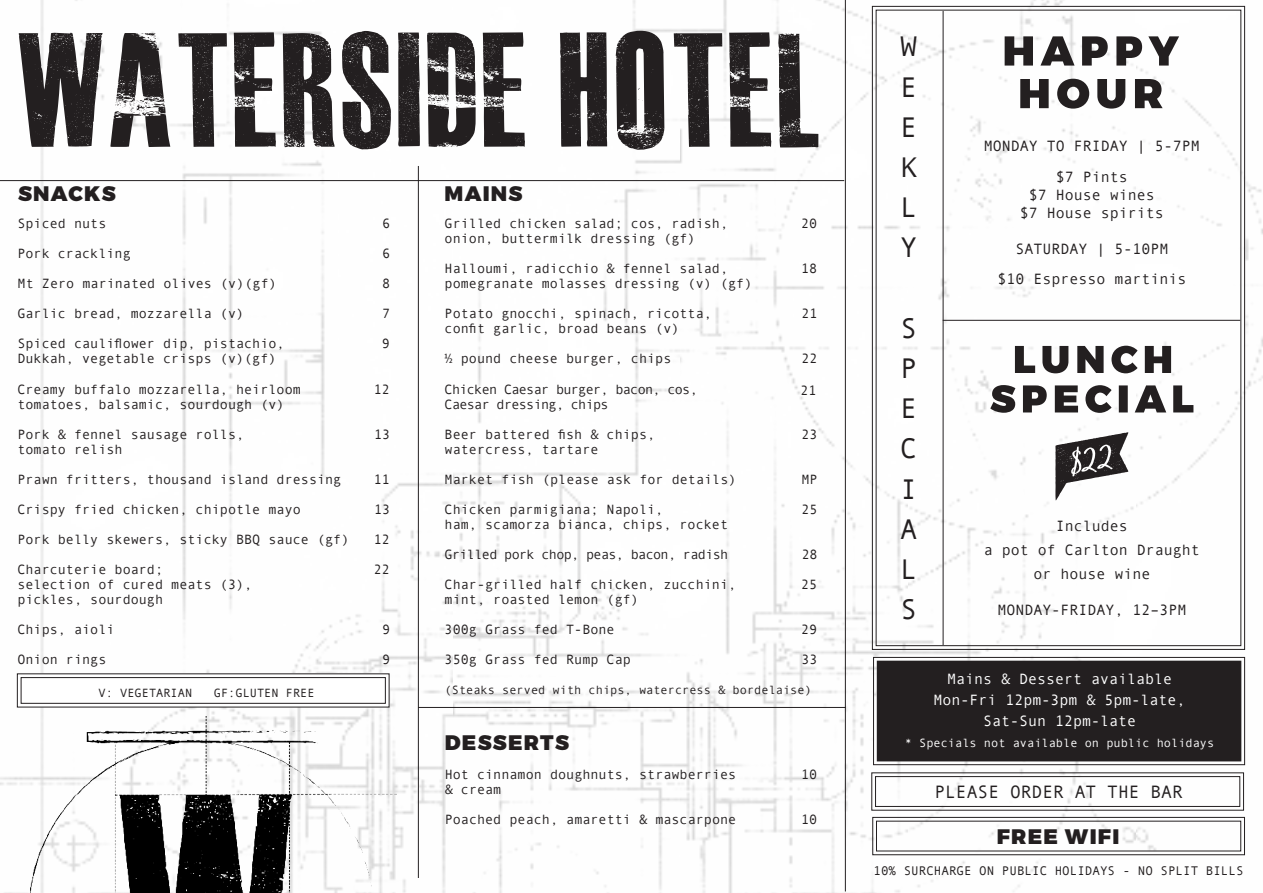
<style>
.page{position:relative;width:1263px;height:893px;background:#fff}
.page>*{position:absolute;margin:0;border:0;box-sizing:border-box;transform-origin:0 0}
.t1{font:28.5px/40.2px "Andale Mono";color:#231f20;text-align:justify}
.t2{font:900 21px "Montserrat";letter-spacing:.06em;color:#231f20}
.t3{font:18px "Andale Mono";color:#231f20}
.t4{font:15px/24px "Andale Mono";color:#231f20;text-align:center}
.t5{font:15px/21px "Andale Mono";color:#fff;text-align:center}
.t6{font:13.5px/15px "Andale Mono";color:#231f20}
.t7{font:13.5px/15px "Andale Mono";letter-spacing:-.05em;color:#231f20}
.t8{font:12.6px "Andale Mono";color:#231f20}
.t9{font:12px "Andale Mono";color:#231f20}
.t10{font:12px "Andale Mono";color:#fff}
</style>
<div class="page">
<img style="left:0;top:0;width:1263px;height:893px">
<img style="left:13px;top:716px;width:383px;height:177px">
<hr style="left:418px;top:166px;width:1px;height:712px;background:#231f20">
<hr style="left:845px;top:0;width:1px;height:891px;background:#231f20">
<svg style="left:19px;top:31px;width:799px;height:119px"></svg>
<svg style="left:872px;top:6px;width:373px;height:644px"></svg>
<svg style="left:1020px;top:79px;width:143px;height:30px"></svg>
<svg style="left:1005px;top:36px;width:174px;height:30px"></svg>
<svg style="left:990px;top:385px;width:203px;height:28px"></svg>
<svg style="left:1015px;top:346px;width:156px;height:27px"></svg>
<hr style="left:943px;top:320px;width:297px;height:1px;background:#231f20">
<hr style="left:418px;top:707px;width:428px;height:1px;background:#231f20">
<svg style="left:873px;top:657px;width:372px;height:108px"></svg>
<div style="left:877px;top:661px;width:364px;height:100px;background:#231f20"></div>
<svg style="left:1055px;top:432px;width:73px;height:68px"></svg>
<hr style="left:943px;top:11px;width:1px;height:634px;background:#231f20">
<hr style="left:0;top:180px;width:844px;height:1px;background:#231f20">
<svg style="left:17px;top:673px;width:373px;height:35px"></svg>
<div style="left:21px;top:677px;width:365px;height:27px;border:1px solid #231f20"></div>
<svg style="left:872px;top:817px;width:373px;height:38px"></svg>
<svg style="left:871px;top:772px;width:373px;height:39px"></svg>
<div style="left:875px;top:776px;width:365px;height:31px;border:1px solid #231f20"></div>
<h2 class="t2" style="left:18px;top:181px;width:99px">SNACKS</h2>
<p class="t6" style="left:17px;top:216px;width:91px">Spiced nuts</p>
<p class="t6" style="left:382px;top:216px;width:10px">6</p>
<p class="t6" style="left:17px;top:246px;width:115px">Pork crackling</p>
<p class="t6" style="left:382px;top:246px;width:10px">6</p>
<p class="t6" style="left:18px;top:276px;width:261px">Mt Zero marinated olives (v)(gf)</p>
<p class="t6" style="left:382px;top:276px;width:10px">8</p>
<p class="t6" style="left:17px;top:306px;width:228px">Garlic bread, mozzarella (v)</p>
<p class="t6" style="left:382px;top:306px;width:10px">7</p>
<p class="t6" style="left:17px;top:336px;width:269px">Spiced cauliflower dip, pistachio,</p>
<p class="t6" style="left:382px;top:336px;width:10px">9</p>
<p class="t6" style="left:17px;top:351px;width:261px">Dukkah, vegetable crisps (v)(gf)</p>
<p class="t6" style="left:17px;top:381px;width:285px">Creamy buffalo mozzarella, heirloom</p>
<p class="t6" style="left:374px;top:381px;width:18px">12</p>
<p class="t6" style="left:17px;top:396px;width:269px">tomatoes, balsamic, sourdough (v)</p>
<p class="t6" style="left:17px;top:426px;width:228px">Pork &amp; fennel sausage rolls,</p>
<p class="t6" style="left:374px;top:426px;width:18px">13</p>
<p class="t6" style="left:17px;top:441px;width:107px">tomato relish</p>
<p class="t6" style="left:17px;top:471px;width:326px">Prawn fritters, thousand island dressing</p>
<p class="t6" style="left:374px;top:471px;width:18px">11</p>
<p class="t6" style="left:17px;top:501px;width:285px">Crispy fried chicken, chipotle mayo</p>
<p class="t6" style="left:374px;top:501px;width:18px">13</p>
<p class="t6" style="left:17px;top:531px;width:334px">Pork belly skewers, sticky BBQ sauce (gf)</p>
<p class="t6" style="left:374px;top:531px;width:18px">12</p>
<p class="t6" style="left:17px;top:561px;width:147px">Charcuterie board;</p>
<p class="t6" style="left:374px;top:561px;width:18px">22</p>
<p class="t6" style="left:17px;top:576px;width:236px">selection of cured meats (3), pickles, sourdough</p>
<p class="t6" style="left:17px;top:621px;width:99px">Chips, aioli</p>
<p class="t6" style="left:382px;top:621px;width:10px">9</p>
<p class="t6" style="left:17px;top:651px;width:91px">Onion rings</p>
<p class="t6" style="left:382px;top:651px;width:10px">9</p>
<p class="t9" style="left:99px;top:686px;width:95px">V: VEGETARIAN</p>
<p class="t9" style="left:214px;top:686px;width:102px">GF:GLUTEN FREE</p>
<h2 class="t2" style="left:445px;top:181px;width:79px">MAINS</h2>
<p class="t6" style="left:445px;top:216px;width:285px">Grilled chicken salad; cos, radish,</p>
<p class="t6" style="left:801px;top:216px;width:18px">20</p>
<p class="t6" style="left:445px;top:231px;width:253px">onion, buttermilk dressing (gf)</p>
<p class="t6" style="left:445px;top:261px;width:285px">Halloumi, radicchio &amp; fennel salad,</p>
<p class="t6" style="left:801px;top:261px;width:18px">18</p>
<p class="t6" style="left:445px;top:276px;width:309px">pomegranate molasses dressing (v) (gf)</p>
<p class="t6" style="left:445px;top:306px;width:269px">Potato gnocchi, spinach, ricotta,</p>
<p class="t6" style="left:801px;top:306px;width:18px">21</p>
<p class="t6" style="left:445px;top:321px;width:236px">confit garlic, broad beans (v)</p>
<p class="t6" style="left:445px;top:351px;width:228px">½ pound cheese burger, chips</p>
<p class="t6" style="left:801px;top:351px;width:18px">22</p>
<p class="t7" style="left:445px;top:381px;width:255px">Chicken Caesar burger, bacon, cos,<br>Caesar dressing, chips</p>
<p class="t6" style="left:445px;top:426px;width:212px">Beer battered fish &amp; chips,</p>
<p class="t6" style="left:801px;top:426px;width:18px">23</p>
<p class="t6" style="left:445px;top:441px;width:155px">watercress, tartare</p>
<p class="t6" style="left:445px;top:471px;width:293px">Market fish (please ask for details)</p>
<p class="t6" style="left:801px;top:471px;width:18px">MP</p>
<p class="t6" style="left:445px;top:501px;width:220px">Chicken parmigiana; Napoli,</p>
<p class="t6" style="left:801px;top:501px;width:18px">25</p>
<p class="t6" style="left:445px;top:516px;width:285px">ham, scamorza bianca, chips, rocket</p>
<p class="t7" style="left:445px;top:546px;width:285px">Grilled pork chop, peas, bacon, radish</p>
<p class="t6" style="left:802px;top:546px;width:17px">28</p>
<p class="t6" style="left:445px;top:576px;width:293px">Char-grilled half chicken, zucchini,</p>
<p class="t6" style="left:801px;top:576px;width:18px">25</p>
<p class="t6" style="left:445px;top:591px;width:196px">mint, roasted lemon (gf)</p>
<p class="t6" style="left:445px;top:621px;width:172px">300g Grass fed T-Bone</p>
<p class="t6" style="left:801px;top:621px;width:18px">29</p>
<p class="t6" style="left:445px;top:651px;width:188px">350g Grass fed Rump Cap</p>
<p class="t6" style="left:801px;top:651px;width:18px">33</p>
<p class="t9" style="left:445px;top:683px;width:369px">(Steaks served with chips, watercress &amp; bordelaise)</p>
<h2 class="t2" style="left:445px;top:730px;width:126px">DESSERTS</h2>
<p class="t6" style="left:445px;top:767px;width:293px">Hot cinnamon doughnuts, strawberries</p>
<p class="t6" style="left:801px;top:767px;width:18px">10</p>
<p class="t6" style="left:445px;top:782px;width:58px">&amp; cream</p>
<p class="t6" style="left:445px;top:812px;width:293px">Poached peach, amaretti &amp; mascarpone</p>
<p class="t6" style="left:801px;top:812px;width:18px">10</p>
<p class="t6" style="left:800px;top:383px;width:18px">21</p>
<h1 class="t1" style="left:900px;top:26px;width:19px">W E E K L Y</h1>
<h1 class="t1" style="left:900px;top:308px;width:19px">S P E C I A L S</h1>
<p class="t4" style="left:984px;top:131px;width:218px;line-height:30.6px">MONDAY TO FRIDAY | 5-7PM $7 Pints</p>
<p class="t4" style="left:1020px;top:185px;width:145px;line-height:18px">$7 House wines $7 House spirits</p>
<p class="t4" style="left:997px;top:233px;width:191px;line-height:30.6px">SATURDAY | 5-10PM<br>$10 Espresso martinis</p>
<p class="t4" style="left:984px;top:514px;width:218px">Includes<br>a pot of Carlton Draught or house wine</p>
<p class="t4" style="left:997px;top:598px;width:190px">MONDAY-FRIDAY, 12–3PM</p>
<p class="t5" style="left:933px;top:668px;width:254px">Mains &amp; Dessert available<br>Mon-Fri 12pm-3pm &amp; 5pm-late,<br>Sat-Sun 12pm-late</p>
<p class="t10" style="left:905px;top:736px;width:311px">* Specials not available on public holidays</p>
<h3 class="t3" style="left:934px;top:781px;width:250px">PLEASE ORDER AT THE BAR</h3>
<h2 class="t2" style="left:997px;top:824px;width:124px">FREE WIFI</h2>
<p class="t8" style="left:873px;top:863px;width:371px">10% SURCHARGE ON PUBLIC HOLIDAYS - NO SPLIT BILLS</p>
</div>
